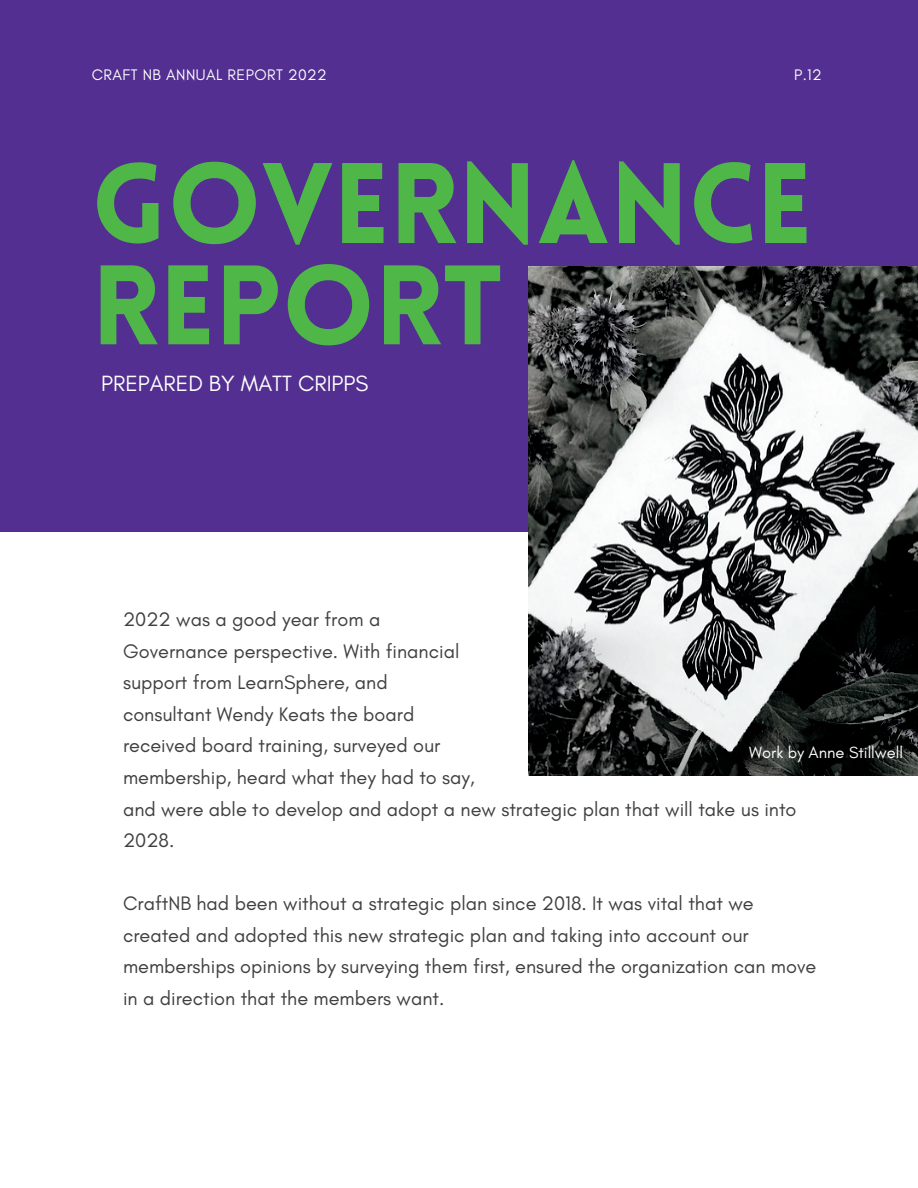
<style>
.page{position:relative;width:918px;height:1188px;background:#fff}
.page>*{position:absolute;margin:0;border:0;box-sizing:border-box;transform-origin:0 0}
.t1{font:900 111.9px "Lovelo";color:#4fb747}
.t2{font:900 110.4px "Lovelo";color:#4fb747}
.t3{font:22.5px "Glacial Indifference";color:#fff}
.t4{font:19.95px/31.5px "Glacial Indifference";color:#3f3f3f}
.t5{font:16.5px "Glacial Indifference";color:#fff}
.t6{font:15.6px "Glacial Indifference";letter-spacing:.03em;color:#fff}
</style>
<div class="page">
<div style="left:0;top:0;width:918px;height:532px;background:#522f90"></div>
<img style="left:528px;top:266px;width:390px;height:510px">
<p class="t6" style="left:92px;top:66px;width:237px">CRAFT NB ANNUAL REPORT 2022</p>
<p class="t6" style="left:794px;top:66px;width:29px">P.12</p>
<p class="t1" style="left:92px;top:159px;width:722px">GOVERNANCE</p>
<p class="t2" style="left:92px;top:262px;width:413px">REPORT</p>
<p class="t3" style="left:101px;top:369px;width:269px">PREPARED BY MATT CRIPPS</p>
<p class="t4" style="left:123px;top:604px;width:353px">2022 was a good year from a Governance perspective. With financial support from LearnSphere, and consultant Wendy Keats the board received board training, surveyed our membership, heard what they had to say,</p>
<p class="t5" style="left:749px;top:743px;width:155px">Work by Anne Stillwell</p>
<p class="t4" style="left:123px;top:793px;width:675px">and were able to develop and adopt a new strategic plan that will take us into<br>2028.</p>
<p class="t4" style="left:123px;top:888px;width:695px">CraftNB had been without a strategic plan since 2018. It was vital that we created and adopted this new strategic plan and taking into account our memberships opinions by surveying them first, ensured the organization can move in a direction that the members want.</p>
</div>
